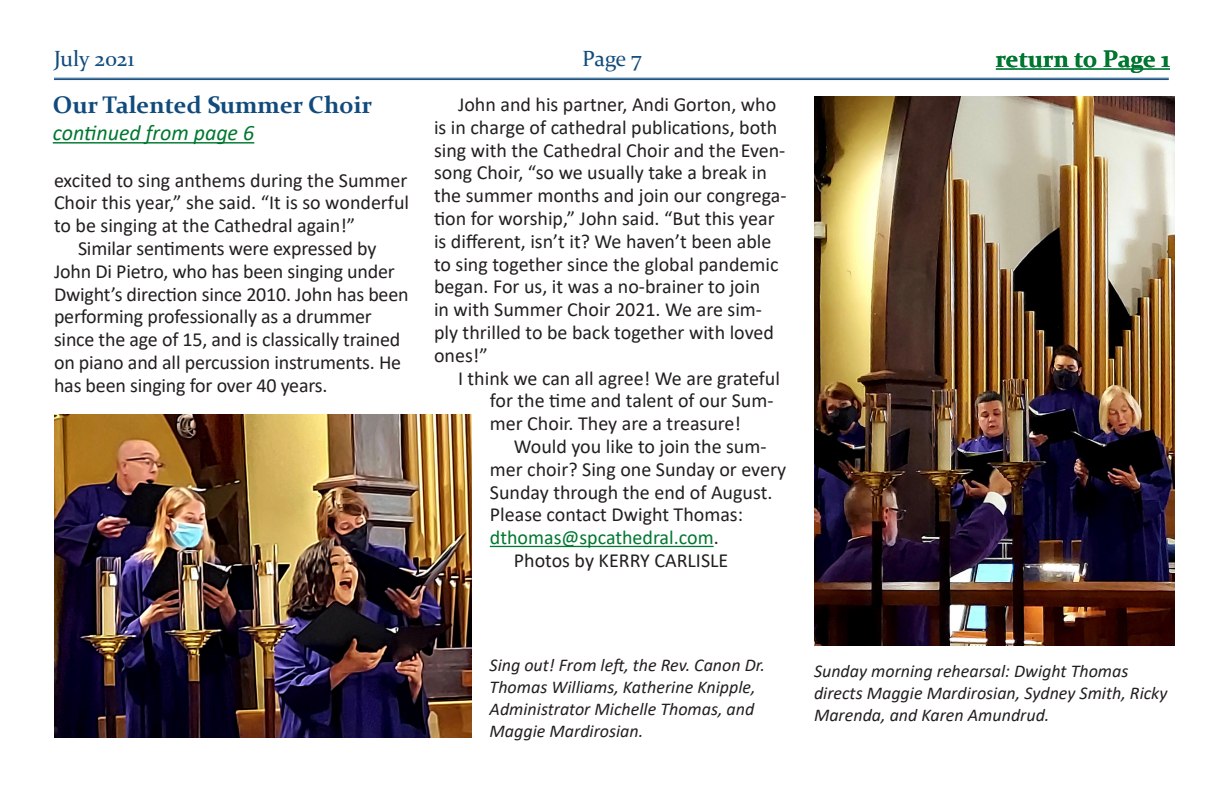
<style>
.page{position:relative;width:1224px;height:792px;background:#fff}
.page>*{position:absolute;margin:0;border:0;box-sizing:border-box;transform-origin:0 0}
.Cont_fr_Header_Blue{font:700 24px "Constantia";color:#114b7d}
.t1{font:700 24px "Constantia";color:#007730}
.Cont_From_Page{font:italic 22px "Calibri";color:#007730}
.t2{font:22px "Constantia";letter-spacing:-.01em;color:#114b7d}
.BTI_-_1_column{font:20px/22.8px "Calibri";color:#231f20}
.Captions{font:italic 18px/22px "Calibri";color:#231f20}
.s1{color:#007730}
</style>
<div class="page">
<hr style="left:54px;top:78px;width:1115px;height:1px;background:#114b7d">
<hr style="left:54px;top:79px;width:1115px;height:1px;background:#114b7d">
<hr style="left:996px;top:68px;width:174px;height:2px;background:#007730">
<hr style="left:53px;top:142px;width:201px;height:2px;background:#007730">
<hr style="left:490px;top:546px;width:224px;height:1px;background:#007730">
<img style="left:54px;top:415px;width:418px;height:323px">
<img style="left:814px;top:96px;width:361px;height:549px">
<p class="t2" style="left:54px;top:43px;width:82px">July 2021</p>
<p class="t2" style="left:582px;top:43px;width:61px">Page 7</p>
<p class="t1" style="left:996px;top:43px;width:176px">return to Page 1</p>
<p class="Cont_fr_Header_Blue" style="left:53px;top:88px;width:321px">Our Talented Summer Choir</p>
<p class="Cont_From_Page" style="left:53px;top:118px;width:203px">continued from page 6</p>
<p class="BTI_-_1_column" style="left:54px;top:168px;width:357px;text-align:justify">excited to sing anthems during the Summer Choir this year,” she said. “It is so wonderful to be singing at the Cathedral again!”</p>
<p class="BTI_-_1_column" style="left:54px;top:236px;width:356px;text-indent:24px">Similar sentiments were expressed by John Di Pietro, who has been singing under Dwight’s direction since 2010. John has been performing professionally as a drummer since the age of 15, and is classically trained on piano and all percussion instruments. He has been singing for over 40 years.</p>
<p class="BTI_-_1_column" style="left:434px;top:92px;width:354px;text-indent:24px">John and his partner, Andi Gorton, who is in charge of cathedral publications, both sing with the Cathedral Choir and the Even&shy;song Choir, “so we usually take a break in the summer months and join our congrega&shy;tion for worship,” John said. “But this year is different, isn’t it? We haven’t been able to sing together since the global pandemic began. For us, it was a no-brainer to join<br>in with Summer Choir 2021. We are sim&shy;ply thrilled to be back together with loved ones!”</p>
<p class="BTI_-_1_column" style="left:490px;top:366px;width:292px;text-indent:-32px">I think we can all agree! We are grateful for the time and talent of our Sum&shy;mer Choir. They are a treasure!</p>
<p class="BTI_-_1_column" style="left:490px;top:434px;width:298px;text-indent:24px">Would you like to join the sum&shy;mer choir? Sing one Sunday or every<br>Sunday through the end of August.<br>Please contact Dwight Thomas: <span class="s1">dthomas@spcathedral.com</span>.</p>
<p class="BTI_-_1_column" style="left:514px;top:548px;width:216px">Photos by KERRY CARLISLE</p>
<p class="Captions" style="left:490px;top:653px;width:277px">Sing out! From left, the Rev. Canon Dr.<br>Thomas Williams, Katherine Knipple, Administrator Michelle Thomas, and Maggie Mardirosian.</p>
<p class="Captions" style="left:814px;top:659px;width:355px">Sunday morning rehearsal: Dwight Thomas directs Maggie Mardirosian, Sydney Smith, Ricky<br>Marenda, and Karen Amundrud.</p>
</div>
